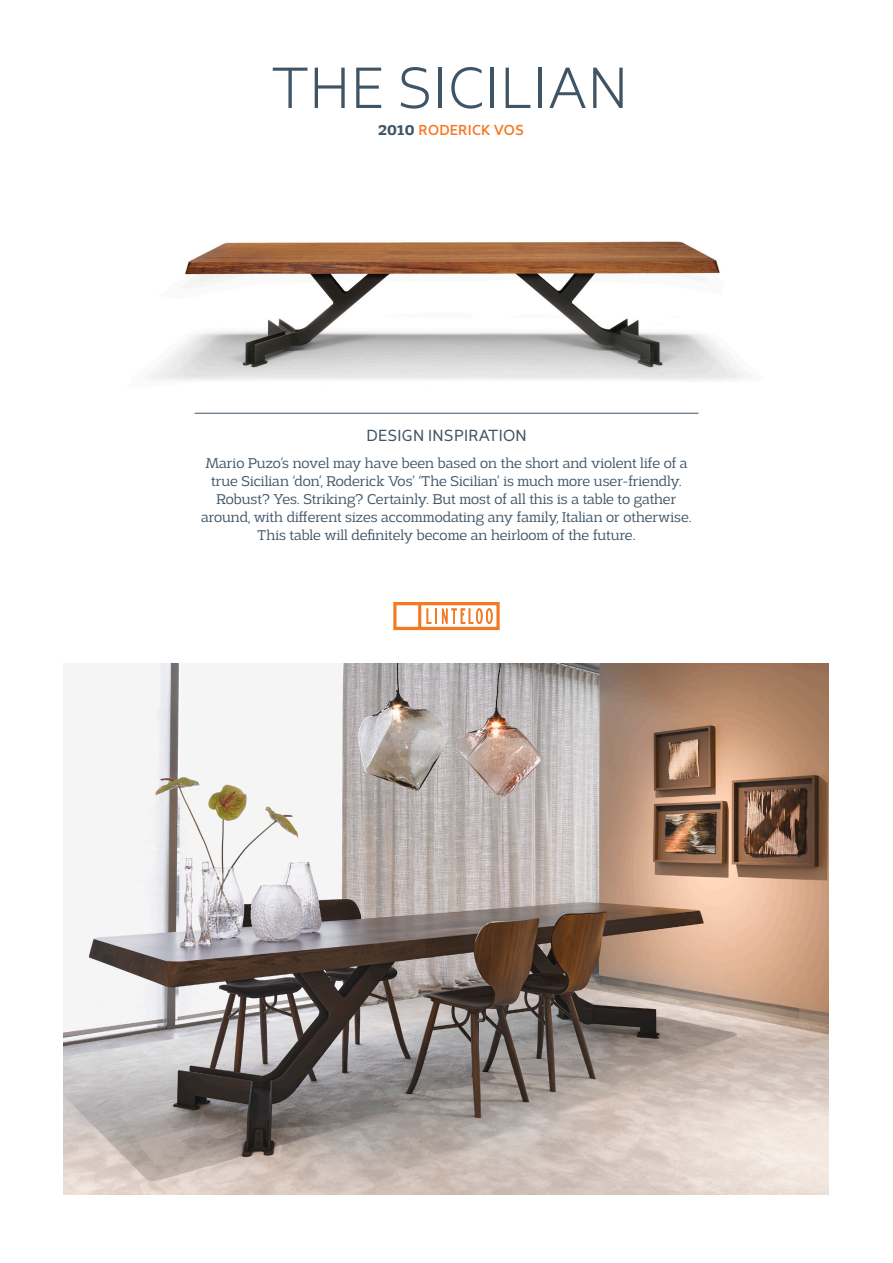
<style>
.page{position:relative;width:893px;height:1263px;background:#fff}
.page>*{position:absolute;margin:0;border:0;box-sizing:border-box;transform-origin:0 0}
.t1{font:300 54px "Revisal";letter-spacing:.02em;color:#3f5465}
.t2{font:300 15px/18px "Adria Slab";color:#3f5465;text-align:center}
.t3{font:15px "Revisal";letter-spacing:.02em;color:#3f5465}
.t4{font:500 13.5px "Revisal";letter-spacing:.02em;color:#f47921}
.s1{font-family:"Adria Slab";font-weight:700;font-size:15px;color:#3f5465}
</style>
<div class="page">
<svg style="left:393px;top:602px;width:107px;height:28px"></svg>
<hr style="left:195px;top:413px;width:503px;height:1px;background:#3f5465">
<img style="left:63px;top:663px;width:765px;height:531px">
<img style="left:152px;top:241px;width:593px;height:139px">
<p class="t1" style="left:272px;top:51px;width:358px">THE SICILIAN</p>
<p class="t4" style="left:378px;top:121px;width:148px"><span class="s1">2010</span> RODERICK VOS</p>
<p class="t3" style="left:366px;top:425px;width:162px">DESIGN INSPIRATION</p>
<p class="t2" style="left:201px;top:454px;width:492px">Mario Puzo’s novel may have been based on the short and violent life of a true Sicilian ‘don’, Roderick Vos’ ‘The Sicilian’ is much more user-friendly.<br>Robust? Yes. Striking? Certainly. But most of all this is a table to gather around, with different sizes accommodating any family, Italian or otherwise.<br>This table will definitely become an heirloom of the future.</p>
</div>
